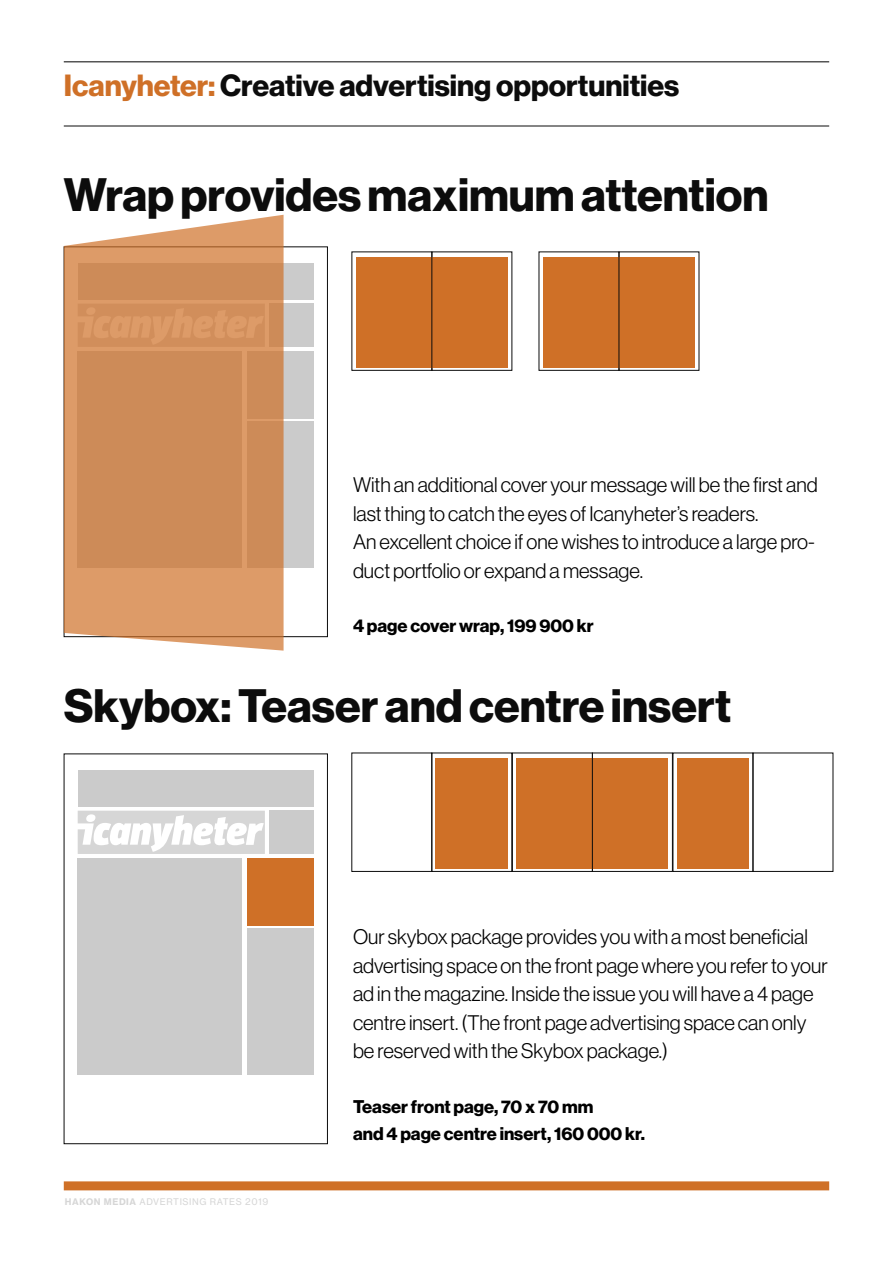
<style>
.page{position:relative;width:893px;height:1263px;background:#fff}
.page>*{position:absolute;margin:0;border:0;box-sizing:border-box;transform-origin:0 0}
.t1{font:700 45.9px "Haas Grot Disp 75";color:#0c0c0c}
.t2{font:700 30px "Haas Grot Disp 75";color:#0c0c0c}
.t3{font:300 20.7px/28.5px "Haas Grot Disp 45";color:#000}
.t4{font:700 18px/27.5px "Haas Grot Disp 75";color:#000}
.t5{font:9px "N Haas Grotesk TX Std 55 Rg";letter-spacing:.065em;color:#d6d6d6}
.s1{color:#cf7027}
.s2{font-family:"N Haas Grotesk TX Std 75 Bd"}
</style>
<div class="page">
<div style="left:64px;top:1181px;width:765px;height:9px;background:#cf7027"></div>
<hr style="left:64px;top:62px;width:765px;height:1px;background:#000">
<hr style="left:64px;top:126px;width:765px;height:1px;background:#0c0c0c">
<div style="left:64px;top:754px;width:264px;height:390px;background:#fff;border:1px solid #0c0c0c"></div>
<div style="left:78px;top:771px;width:236px;height:36px;background:#cbcbcb"></div>
<div style="left:78px;top:859px;width:164px;height:216px;background:#cbcbcb"></div>
<div style="left:269px;top:810px;width:45px;height:44px;background:#cbcbcb"></div>
<div style="left:247px;top:928px;width:67px;height:147px;background:#cbcbcb"></div>
<div style="left:247px;top:859px;width:67px;height:67px;background:#cf7027"></div>
<svg style="left:78px;top:811px;width:187px;height:43px"></svg>
<div style="left:64px;top:247px;width:264px;height:390px;background:#fff;border:1px solid #0c0c0c"></div>
<div style="left:78px;top:264px;width:236px;height:36px;background:#cbcbcb"></div>
<div style="left:269px;top:303px;width:45px;height:44px;background:#cbcbcb"></div>
<div style="left:247px;top:421px;width:67px;height:147px;background:#cbcbcb"></div>
<div style="left:247px;top:352px;width:67px;height:67px;background:#cbcbcb"></div>
<div style="left:435px;top:758px;width:73px;height:110px;background:#cf7027"></div>
<div style="left:431px;top:753px;width:81px;height:119px;border:1px solid #0c0c0c"></div>
<div style="left:512px;top:753px;width:81px;height:119px;border:1px solid #0c0c0c"></div>
<div style="left:516px;top:758px;width:152px;height:110px;background:#cf7027"></div>
<div style="left:592px;top:753px;width:81px;height:119px;border:1px solid #0c0c0c"></div>
<div style="left:352px;top:252px;width:80px;height:119px;border:1px solid #0c0c0c"></div>
<div style="left:356px;top:257px;width:152px;height:110px;background:#cf7027"></div>
<div style="left:539px;top:252px;width:80px;height:119px;border:1px solid #0c0c0c"></div>
<div style="left:543px;top:257px;width:152px;height:110px;background:#cf7027"></div>
<div style="left:673px;top:753px;width:80px;height:119px;border:1px solid #0c0c0c"></div>
<div style="left:677px;top:758px;width:71px;height:110px;background:#cf7027"></div>
<svg style="left:64px;top:215px;width:220px;height:436px;background:#d49666"></svg>
<h2 class="t2" style="left:64px;top:68px;width:617px"><span class="s1">Icanyheter:</span> Creative advertising opportunities</h2>
<h1 class="t1" style="left:64px;top:168px;width:706px">Wrap provides maximum attention</h1>
<p class="t3" style="left:353px;top:471px;width:466px">With an additional cover your message will be the first and last thing to catch the eyes of Icanyheter’s readers.<br>An excellent choice if one wishes to introduce a large pro&shy;duct portfolio or expand a message.</p>
<p class="t4" style="left:353px;top:613px;width:242px">4 page cover wrap, 199 900 kr</p>
<h1 class="t1" style="left:64px;top:679px;width:669px">Skybox: Teaser and centre insert</h1>
<p class="t5" style="left:65px;top:1196px;width:205px"><span class="s2">HAKON MEDIA</span> ADVERTISING RATES 2019</p>
<p class="t3" style="left:353px;top:923px;width:476px">Our skybox package provides you with a most beneficial advertising space on the front page where you refer to your ad in the magazine. Inside the issue you will have a 4 page centre insert. (The front page advertising space can only be reserved with the Skybox package.)</p>
<p class="t4" style="left:353px;top:1093px;width:294px">Teaser front page, 70 x 70 mm<br>and 4 page centre insert, 160 000 kr.</p>
</div>
